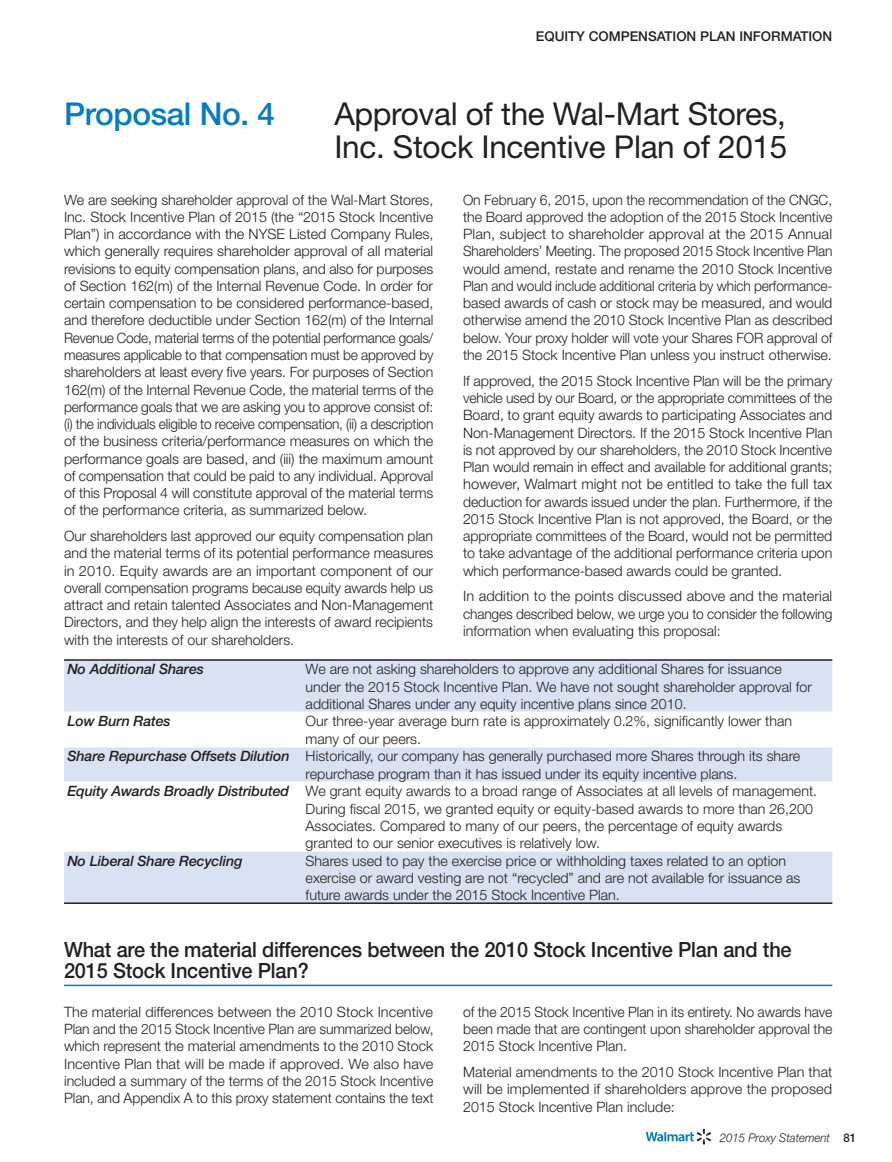
<style>
.page{position:relative;width:892px;height:1162px;background:#fff}
.page>*{position:absolute;margin:0;border:0;box-sizing:border-box;transform-origin:0 0}
.t1{font:31.5px/33px "Helvetica Neue LT Std";letter-spacing:-.01em;color:#231f20}
.t2{font:500 31.5px "Helvetica Neue LT Std";letter-spacing:-.01em;color:#007dc3}
.t3{font:500 21px/21px "Helvetica Neue LT Std";letter-spacing:-.01em;color:#231f20;scale:.95 1}
.t4{font:300 14.25px/17.2px "Helvetica Neue LT Std";color:#231f20;text-align:justify}
.t5{font:italic 500 14.25px "Helvetica Neue LT Std";letter-spacing:-.01em;color:#231f20}
.t6{font:500 13.5px "Helvetica Neue LT Std";color:#231f20}
.t7{font:italic 300 12px "Helvetica Neue LT Std";color:#231f20;scale:.95 1}
.s1{font-weight:500;font-style:italic}
.s2{font-weight:500;font-style:normal}
</style>
<div class="page">
<svg style="left:645px;top:1128px;width:67px;height:16px"></svg>
<hr style="left:64px;top:984px;width:768px;height:1px;background:#007dc3">
<svg style="left:64px;top:660px;width:768px;height:242px;fill:#d8e2f3"></svg>
<hr style="left:64px;top:711px;width:238px;height:1px;background:#fff">
<hr style="left:64px;top:746px;width:238px;height:1px;background:#fff">
<hr style="left:302px;top:711px;width:530px;height:1px;background:#fff">
<hr style="left:64px;top:781px;width:238px;height:1px;background:#fff">
<hr style="left:302px;top:746px;width:530px;height:1px;background:#fff">
<hr style="left:302px;top:781px;width:530px;height:1px;background:#fff">
<hr style="left:64px;top:850px;width:238px;height:1px;background:#fff">
<hr style="left:64px;top:659px;width:768px;height:1px;background:#231f20">
<hr style="left:64px;top:902px;width:768px;height:1px;background:#231f20">
<hr style="left:302px;top:850px;width:530px;height:1px;background:#fff">
<p class="t6" style="left:535px;top:32px;width:298px">EQUITY COMPENSATION PLAN INFORMATION</p>
<h1 class="t2" style="left:64px;top:102px;width:212px">Proposal No. 4</h1>
<h1 class="t1" style="left:334px;top:101px;width:454px">Approval of the Wal-Mart Stores,<br>Inc. Stock Incentive Plan of 2015</h1>
<p class="t4" style="left:64px;top:193px;width:371px">We are seeking shareholder approval of the Wal-Mart Stores, Inc. Stock Incentive Plan of 2015 (the “2015 Stock Incentive Plan”) in accordance with the NYSE Listed Company Rules, which generally requires shareholder approval of all material revisions to equity compensation plans, and also for purposes of Section 162(m) of the Internal Revenue Code. In order for certain compensation to be considered performance-based, and therefore deductible under Section 162(m) of the Internal Revenue Code, material terms of the potential performance goals/ measures applicable to that compensation must be approved by shareholders at least every five years. For purposes of Section 162(m) of the Internal Revenue Code, the material terms of the performance goals that we are asking you to approve consist of: (i) the individuals eligible to receive compensation, (ii) a description of the business criteria/performance measures on which the performance goals are based, and (iii) the maximum amount of compensation that could be paid to any individual. Approval of this Proposal 4 will constitute approval of the material terms of the performance criteria, as summarized below.</p>
<p class="t4" style="left:64px;top:529px;width:370px">Our shareholders last approved our equity compensation plan and the material terms of its potential performance measures in 2010. Equity awards are an important component of our overall compensation programs because equity awards help us attract and retain talented Associates and Non-Management Directors, and they help align the interests of award recipients with the interests of our shareholders.</p>
<p class="t4" style="left:463px;top:193px;width:371px">On February 6, 2015, upon the recommendation of the CNGC, the Board approved the adoption of the 2015 Stock Incentive Plan, subject to shareholder approval at the 2015 Annual Shareholders’ Meeting. The proposed 2015 Stock Incentive Plan would amend, restate and rename the 2010 Stock Incentive Plan and would include additional criteria by which performance&shy;based awards of cash or stock may be measured, and would otherwise amend the 2010 Stock Incentive Plan as described below. Your proxy holder will vote your Shares FOR approval of the 2015 Stock Incentive Plan unless you instruct otherwise.</p>
<p class="t4" style="left:463px;top:374px;width:371px">If approved, the 2015 Stock Incentive Plan will be the primary vehicle used by our Board, or the appropriate committees of the Board, to grant equity awards to participating Associates and Non-Management Directors. If the 2015 Stock Incentive Plan is not approved by our shareholders, the 2010 Stock Incentive Plan would remain in effect and available for additional grants; however, Walmart might not be entitled to take the full tax deduction for awards issued under the plan. Furthermore, if the 2015 Stock Incentive Plan is not approved, the Board, or the appropriate committees of the Board, would not be permitted to take advantage of the additional performance criteria upon which performance-based awards could be granted.</p>
<p class="t4" style="left:463px;top:589px;width:371px">In addition to the points discussed above and the material changes described below, we urge you to consider the following information when evaluating this proposal:</p>
<p class="t5" style="left:67px;top:664px;width:138px">No Additional Shares</p>
<p class="t4" style="left:305px;top:662px;width:507px;text-align:left">We are not asking shareholders to approve any additional Shares for issuance under the 2015 Stock Incentive Plan. We have not sought shareholder approval for additional Shares under any equity incentive plans since 2010.</p>
<p class="t5" style="left:67px;top:716px;width:105px">Low Burn Rates</p>
<p class="t4" style="left:305px;top:714px;width:487px">Our three-year average burn rate is approximately 0.2%, significantly lower than</p>
<p class="t4" style="left:305px;top:731px;width:117px">many of our peers.</p>
<p class="t4" style="left:67px;top:749px;width:734px"><span class="s1">Share Repurchase Offsets Dilution</span> Historically, our company has generally purchased more Shares through its share</p>
<p class="t4" style="left:305px;top:766px;width:433px">repurchase program than it has issued under its equity incentive plans.</p>
<p class="t4" style="left:67px;top:784px;width:751px"><span class="s1">Equity Awards Broadly Distributed</span> We grant equity awards to a broad range of Associates at all levels of management.</p>
<p class="t4" style="left:305px;top:801px;width:508px">During fiscal 2015, we granted equity or equity-based awards to more than 26,200</p>
<p class="t4" style="left:305px;top:818px;width:478px">Associates. Compared to many of our peers, the percentage of equity awards</p>
<p class="t4" style="left:305px;top:835px;width:296px">granted to our senior executives is relatively low.</p>
<p class="t5" style="left:67px;top:855px;width:176px">No Liberal Share Recycling</p>
<p class="t4" style="left:305px;top:853px;width:496px;text-align:left">Shares used to pay the exercise price or withholding taxes related to an option exercise or award vesting are not “recycled” and are not available for issuance as future awards under the 2015 Stock Incentive Plan.</p>
<h2 class="t3" style="left:64px;top:941px;width:767px">What are the material differences between the 2010 Stock Incentive Plan and the<br>2015 Stock Incentive Plan?</h2>
<p class="t4" style="left:64px;top:1004px;width:371px">The material differences between the 2010 Stock Incentive Plan and the 2015 Stock Incentive Plan are summarized below, which represent the material amendments to the 2010 Stock Incentive Plan that will be made if approved. We also have included a summary of the terms of the 2015 Stock Incentive Plan, and Appendix A to this proxy statement contains the text</p>
<p class="t4" style="left:463px;top:1004px;width:371px">of the 2015 Stock Incentive Plan in its entirety. No awards have been made that are contingent upon shareholder approval the 2015 Stock Incentive Plan.</p>
<p class="t4" style="left:463px;top:1064px;width:370px">Material amendments to the 2010 Stock Incentive Plan that will be implemented if shareholders approve the proposed 2015 Stock Incentive Plan include:</p>
<p class="t7" style="left:719px;top:1132px;width:145px">2015 Proxy Statement <span class="s2">81</span></p>
</div>
